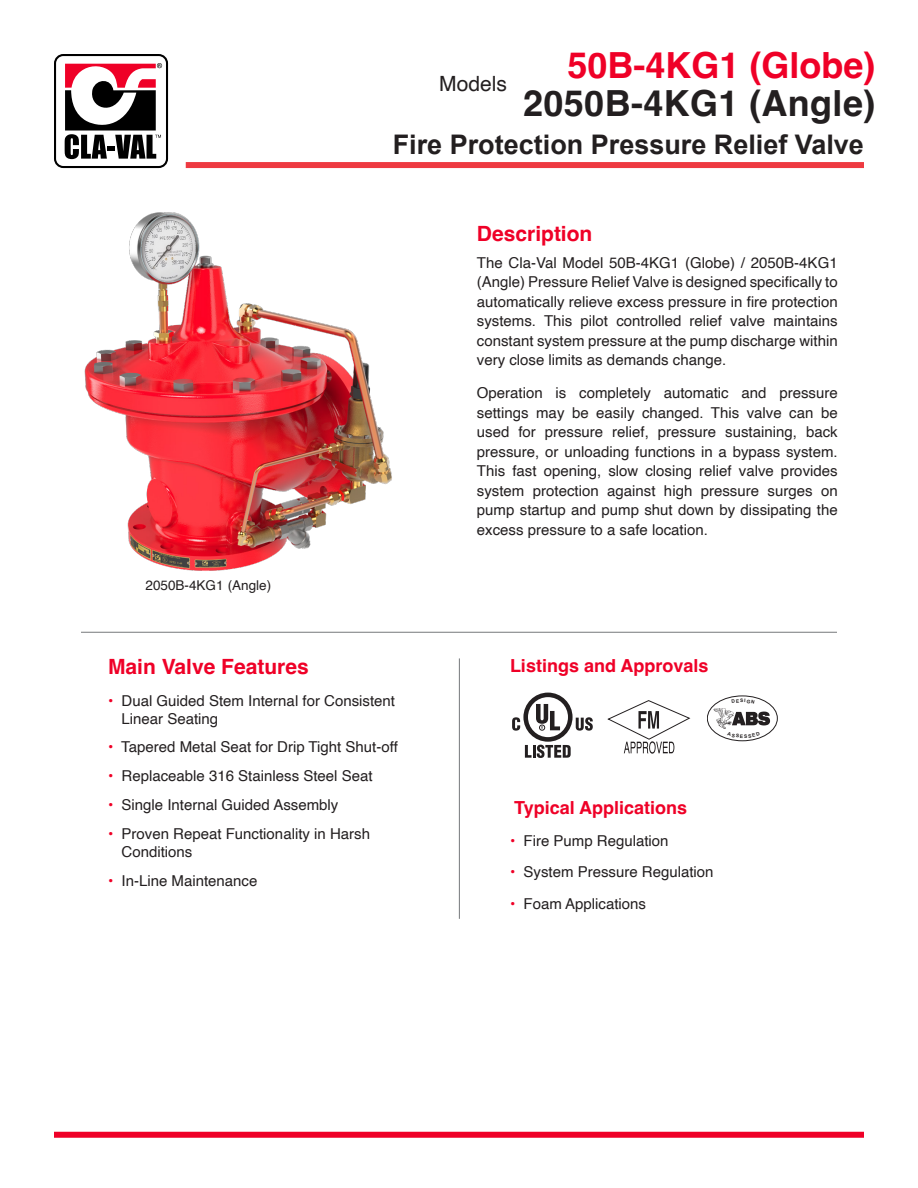
<style>
.page{position:relative;width:918px;height:1188px;background:#fff}
.page>*{position:absolute;margin:0;border:0;box-sizing:border-box;transform-origin:0 0}
.t1{font:700 36px "Helvetica";letter-spacing:.01em;color:#231f20}
.t2{font:700 36px "Helvetica";color:#ef0027}
.Pa0{font:700 27px "Arial";color:#231f20}
.t3{font:700 21px "Helvetica";color:#ef0027}
.t4{font:21px "Helvetica";color:#231f20}
.t5{font:700 18px "Helvetica";color:#ef0027}
.t6{font:15px/19.5px "Helvetica";color:#231f20;text-align:justify}
.t7{font:13.5px "Helvetica";color:#231f20}
.s1{color:#ef0027}
</style>
<div class="page">
<div style="left:54px;top:54px;width:114px;height:114px;border:2px solid #000;border-radius:8px"></div>
<svg style="left:65px;top:63px;width:97px;height:96px"></svg>
<div style="left:186px;top:162px;width:678px;height:6px;background:#ee3a41"></div>
<div style="left:54px;top:1132px;width:810px;height:6px;background:#ef0027"></div>
<hr style="left:81px;top:632px;width:756px;height:1px;background:#76787b">
<hr style="left:459px;top:658px;width:1px;height:261px;background:#76787b">
<img style="left:84px;top:212px;width:308px;height:359px">
<svg style="left:607px;top:700px;width:83px;height:54px"></svg>
<div style="left:707px;top:696px;width:71px;height:45px;border:1px solid #231f20;border-radius:50%"></div>
<svg style="left:525px;top:745px;width:46px;height:13px"></svg>
<svg style="left:576px;top:717px;width:17px;height:14px"></svg>
<svg style="left:523px;top:693px;width:50px;height:49px"></svg>
<div style="left:528px;top:697px;width:40px;height:40px;background:#fff;border-radius:50%"></div>
<svg style="left:536px;top:704px;width:24px;height:26px"></svg>
<svg style="left:512px;top:717px;width:8px;height:14px"></svg>
<svg style="left:714px;top:699px;width:56px;height:39px"></svg>
<p class="t4" style="left:439px;top:67px;width:69px">Models</p>
<p class="t2" style="left:567px;top:43px;width:310px">50B-4KG1 (Globe)</p>
<p class="t1" style="left:523px;top:81px;width:354px">2050B-4KG1 (Angle)</p>
<p class="Pa0" style="left:393px;top:127px;width:473px">Fire Protection Pressure Relief Valve</p>
<p class="t7" style="left:146px;top:575px;width:127px">2050B-4KG1 (Angle)</p>
<p class="t3" style="left:108px;top:654px;width:202px">Main Valve Features</p>
<p class="t6" style="left:122px;top:692px;width:275px;line-height:18px;text-indent:-14px"><span class="s1">•</span> Dual Guided Stem Internal for Consistent<br>Linear Seating</p>
<p class="t6" style="left:108px;top:738px;width:291px"><span class="s1">•</span> Tapered Metal Seat for Drip Tight Shut-off</p>
<p class="t6" style="left:108px;top:767px;width:266px"><span class="s1">•</span> Replaceable 316 Stainless Steel Seat</p>
<p class="t6" style="left:108px;top:796px;width:232px"><span class="s1">•</span> Single Internal Guided Assembly</p>
<p class="t6" style="left:122px;top:825px;width:250px;line-height:18px;text-indent:-14px"><span class="s1">•</span> Proven Repeat Functionality in Harsh<br>Conditions</p>
<p class="t6" style="left:108px;top:871px;width:151px"><span class="s1">•</span> In-Line Maintenance</p>
<p class="t3" style="left:477px;top:221px;width:117px">Description</p>
<p class="t6" style="left:477px;top:253px;width:362px">The Cla-Val Model 50B-4KG1 (Globe) / 2050B-4KG1 (Angle) Pressure Relief Valve is designed specifically to automatically relieve excess pressure in fire protection systems. This pilot controlled relief valve maintains constant system pressure at the pump discharge within very close limits as demands change.</p>
<p class="t6" style="left:477px;top:384px;width:362px">Operation is completely automatic and pressure settings may be easily changed. This valve can be used for pressure relief, pressure sustaining, back pressure, or unloading functions in a bypass system.<br>This fast opening, slow closing relief valve provides system protection against high pressure surges on pump startup and pump shut down by dissipating the excess pressure to a safe location.</p>
<p class="t5" style="left:510px;top:655px;width:200px">Listings and Approvals</p>
<p class="t5" style="left:514px;top:797px;width:175px">Typical Applications</p>
<p class="t6" style="left:510px;top:831px;width:160px"><span class="s1">•</span> Fire Pump Regulation</p>
<p class="t6" style="left:510px;top:862px;width:205px"><span class="s1">•</span> System Pressure Regulation</p>
<p class="t6" style="left:510px;top:894px;width:138px"><span class="s1">•</span> Foam Applications</p>
</div>
